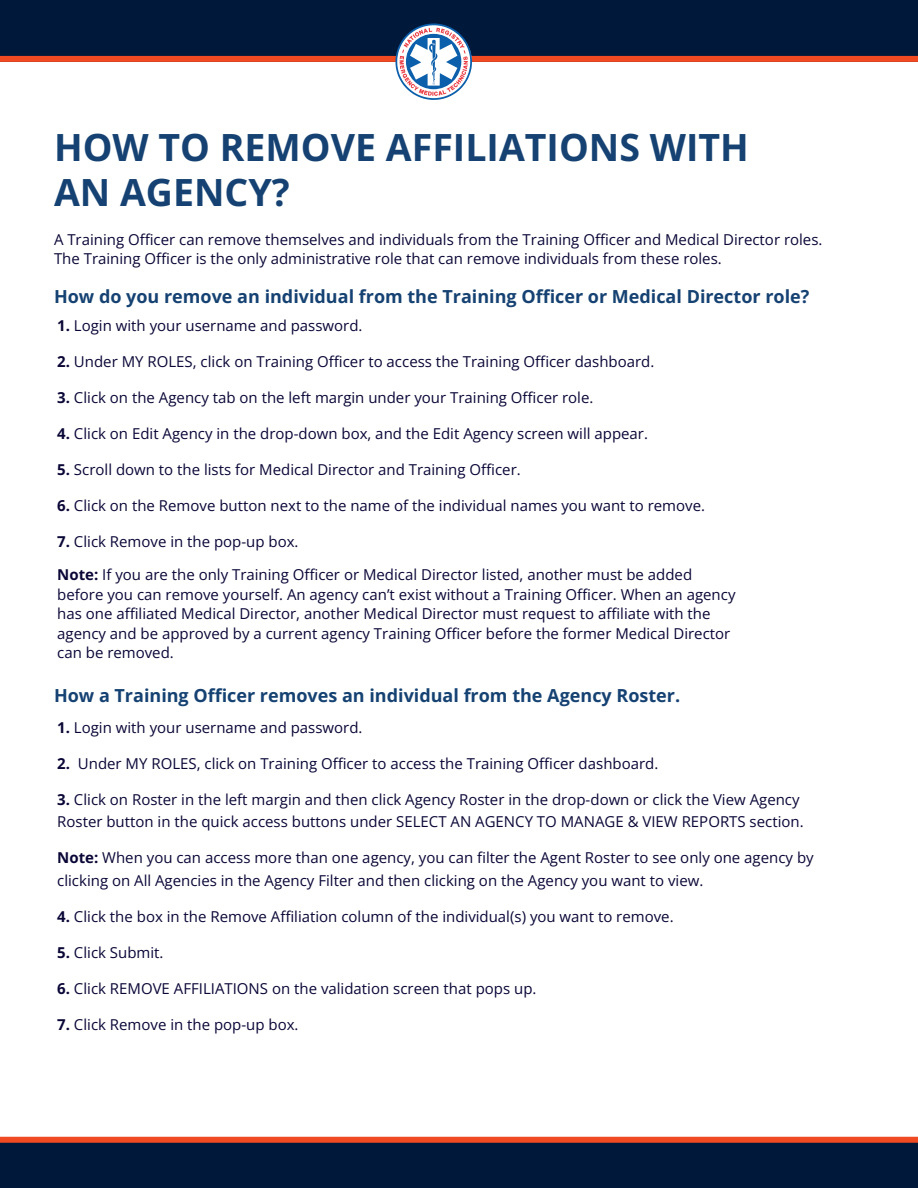
<style>
.page{position:relative;width:918px;height:1188px;background:#fff}
.page>*{position:absolute;margin:0;border:0;box-sizing:border-box;transform-origin:0 0}
.t1{font:700 37.5px/45px "Open Sans";color:#154272}
.t2{font:700 18px "Open Sans";color:#154272}
.t3{font:15px/19.5px "Open Sans";color:#0a0737}
.s1{font-weight:700}
</style>
<div class="page">
<div style="left:0;top:0;width:918px;height:61px;background:#00183a"></div>
<div style="left:0;top:56px;width:918px;height:6px;background:#f04a23"></div>
<svg style="left:395px;top:23px;width:78px;height:77px"></svg>
<div style="left:0;top:1138px;width:918px;height:50px;background:#00183a"></div>
<div style="left:0;top:1137px;width:918px;height:6px;background:#f04a23"></div>
<h1 class="t1" style="left:54px;top:124px;width:696px">HOW TO REMOVE AFFILIATIONS WITH<br>AN AGENCY?</h1>
<p class="t3" style="left:54px;top:229px;width:770px">A Training Officer can remove themselves and individuals from the Training Officer and Medical Director roles.<br>The Training Officer is the only administrative role that can remove individuals from these roles.</p>
<p class="t2" style="left:54px;top:284px;width:757px">How do you remove an individual from the Training Officer or Medical Director role?</p>
<p class="t3" style="left:57px;top:316px;width:307px"><span class="s1">1.</span> Login with your username and password.</p>
<p class="t3" style="left:57px;top:352px;width:599px"><span class="s1">2.</span> Under MY ROLES, click on Training Officer to access the Training Officer dashboard.</p>
<p class="t3" style="left:57px;top:388px;width:538px"><span class="s1">3.</span> Click on the Agency tab on the left margin under your Training Officer role.</p>
<p class="t3" style="left:57px;top:424px;width:592px"><span class="s1">4.</span> Click on Edit Agency in the drop-down box, and the Edit Agency screen will appear.</p>
<p class="t3" style="left:57px;top:460px;width:465px"><span class="s1">5.</span> Scroll down to the lists for Medical Director and Training Officer.</p>
<p class="t3" style="left:57px;top:496px;width:649px"><span class="s1">6.</span> Click on the Remove button next to the name of the individual names you want to remove.</p>
<p class="t3" style="left:57px;top:532px;width:243px"><span class="s1">7.</span> Click Remove in the pop-up box.</p>
<p class="t3" style="left:57px;top:565px;width:680px"><span class="s1">Note:</span> If you are the only Training Officer or Medical Director listed, another must be added before you can remove yourself. An agency can’t exist without a Training Officer. When an agency has one affiliated Medical Director, another Medical Director must request to affiliate with the agency and be approved by a current agency Training Officer before the former Medical Director can be removed.</p>
<p class="t2" style="left:54px;top:682px;width:628px">How a Training Officer removes an individual from the Agency Roster.</p>
<p class="t3" style="left:57px;top:717px;width:307px"><span class="s1">1.</span> Login with your username and password.</p>
<p class="t3" style="left:57px;top:753px;width:603px"><span class="s1">2.</span> Under MY ROLES, click on Training Officer to access the Training Officer dashboard.</p>
<p class="t3" style="left:57px;top:787px;width:748px;line-height:22.5px"><span class="s1">3.</span> Click on Roster in the left margin and then click Agency Roster in the drop-down or click the View Agency<br>Roster button in the quick access buttons under SELECT AN AGENCY TO MANAGE &amp; VIEW REPORTS section.</p>
<p class="t3" style="left:57px;top:846px;width:758px;line-height:22.5px"><span class="s1">Note:</span> When you can access more than one agency, you can filter the Agent Roster to see only one agency by clicking on All Agencies in the Agency Filter and then clicking on the Agency you want to view.</p>
<p class="t3" style="left:57px;top:906px;width:618px"><span class="s1">4.</span> Click the box in the Remove Affiliation column of the individual(s) you want to remove.</p>
<p class="t3" style="left:57px;top:942px;width:108px"><span class="s1">5.</span> Click Submit.</p>
<p class="t3" style="left:57px;top:978px;width:481px"><span class="s1">6.</span> Click REMOVE AFFILIATIONS on the validation screen that pops up.</p>
<p class="t3" style="left:57px;top:1014px;width:243px"><span class="s1">7.</span> Click Remove in the pop-up box.</p>
</div>
